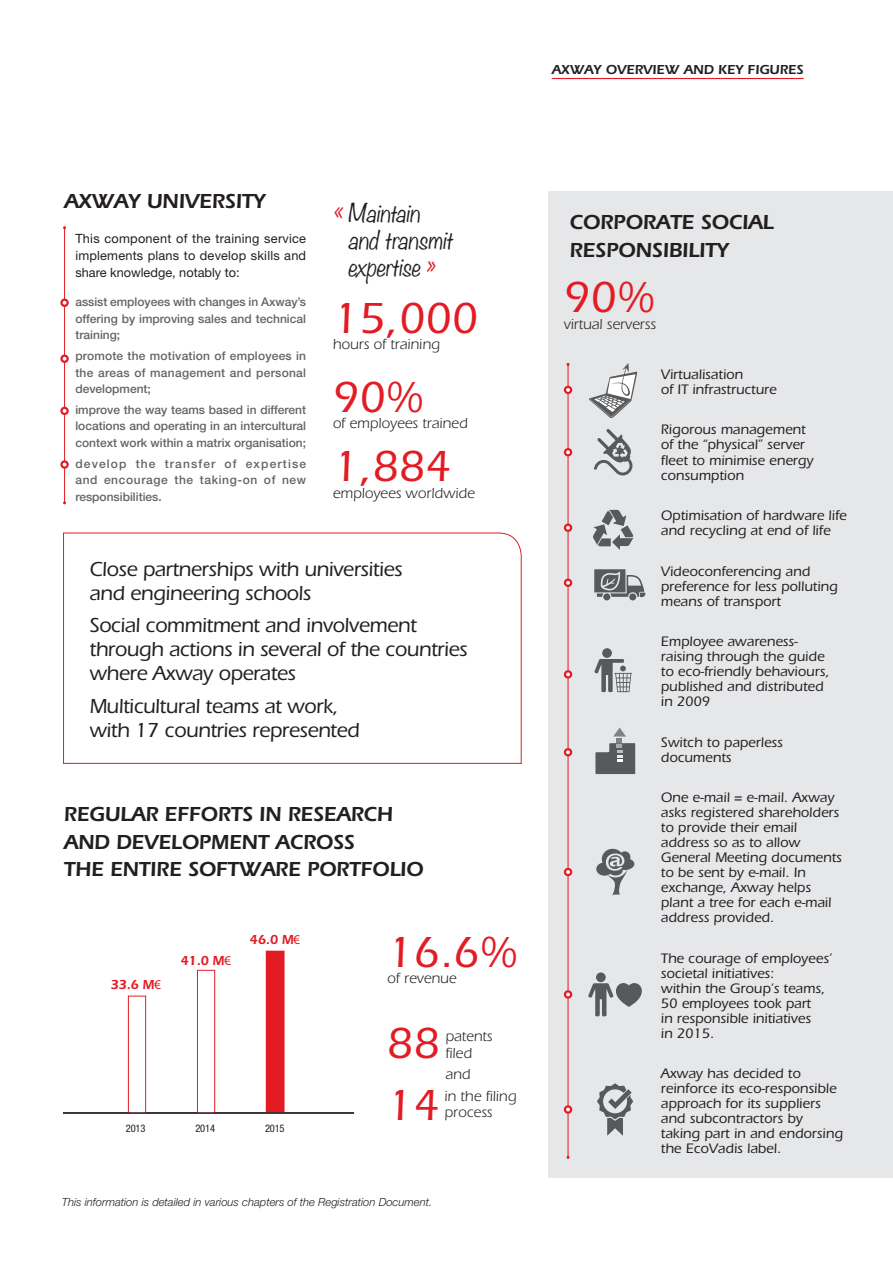
<style>
.page{position:relative;width:893px;height:1263px;background:#fff}
.page>*{position:absolute;margin:0;border:0;box-sizing:border-box;transform-origin:0 0}
.t1{font:500 45px "Itc Eras";color:#e31b23}
.t2{font:300 22.5px/27px "Noteworthy";color:#231f20}
.t3{font:500 21px/24px "Itc Eras";letter-spacing:-.02em;color:#231f20}
.t4{font:600 21px/27.5px "Itc Eras";letter-spacing:-.01em;color:#231f20}
.t5{font:15px/16.5px "Itc Eras";color:#231f20}
.t6{font:500 14.25px/15px "Itc Eras";color:#231f20}
.t7{font:600 13.5px "Itc Eras";color:#231f20}
.t8{font:600 13.5px "Itc Eras";color:#e31b23}
.t9{font:12.75px/17.2px "Helvetica Neue LT Std";letter-spacing:.015em;color:#231f20;text-align:justify}
.t10{font:500 12px/16.5px "Helvetica Neue LT Std";color:#636466;text-align:justify}
.t11{font:italic 300 11.25px "Helvetica Neue LT Std";color:#231f20}
.t12{font:condensed 10.5px "Helvetica Neue LT Std";letter-spacing:-.015em;color:#231f20}
.s1{color:#e31b23}
.s2{font-family:"Myriad Pro";font-weight:400}
</style>
<div class="page">
<hr style="left:552px;top:78px;width:252px;height:1px;background:#e31b23">
<svg style="left:63px;top:532px;width:459px;height:232px"></svg>
<hr style="left:64px;top:1113px;width:290px;height:1px;background:#231f20">
<div style="left:267px;top:951px;width:17px;height:160px;background:#e31b23"></div>
<div style="left:266px;top:951px;width:19px;height:161px;border:2px solid #e31b23"></div>
<div style="left:197px;top:970px;width:18px;height:143px;border:1px solid #e31b23"></div>
<div style="left:128px;top:996px;width:18px;height:117px;border:1px solid #e31b23"></div>
<hr style="left:64px;top:1112px;width:290px;height:1px;background:#231f20">
<hr style="left:64px;top:228px;width:1px;height:275px;background:#e31b23">
<div style="left:61px;top:408px;width:7px;height:6px;background:#fff;border-radius:50%"></div>
<div style="left:60px;top:407px;width:9px;height:8px;border:2px solid #e31b23;border-radius:50%"></div>
<div style="left:60px;top:460px;width:9px;height:9px;border:2px solid #e31b23;border-radius:50%"></div>
<div style="left:61px;top:356px;width:7px;height:6px;background:#fff;border-radius:50%"></div>
<div style="left:60px;top:355px;width:9px;height:8px;border:2px solid #e31b23;border-radius:50%"></div>
<div style="left:61px;top:300px;width:7px;height:6px;background:#fff;border-radius:50%"></div>
<div style="left:60px;top:299px;width:9px;height:8px;border:2px solid #e31b23;border-radius:50%"></div>
<div style="left:549px;top:191px;width:344px;height:987px;background:#e6e7e8"></div>
<hr style="left:568px;top:364px;width:1px;height:793px;background:#e31b23">
<svg style="left:593px;top:510px;width:40px;height:40px"></svg>
<div style="left:564px;top:523px;width:8px;height:9px;border:2px solid #e31b23;border-radius:50%"></div>
<div style="left:564px;top:670px;width:8px;height:8px;border:2px solid #e31b23;border-radius:50%"></div>
<svg style="left:594px;top:648px;width:38px;height:44px"></svg>
<div style="left:564px;top:579px;width:8px;height:8px;border:2px solid #e31b23;border-radius:50%"></div>
<div style="left:603px;top:593px;width:7px;height:7px;background:#58595b;border-radius:50%"></div>
<div style="left:629px;top:593px;width:7px;height:7px;background:#58595b;border-radius:50%"></div>
<svg style="left:594px;top:569px;width:51px;height:28px"></svg>
<div style="left:564px;top:386px;width:8px;height:8px;border:2px solid #e31b23;border-radius:50%"></div>
<svg style="left:589px;top:363px;width:48px;height:55px"></svg>
<div style="left:564px;top:748px;width:8px;height:8px;border:2px solid #e31b23;border-radius:50%"></div>
<svg style="left:595px;top:727px;width:40px;height:47px"></svg>
<div style="left:564px;top:448px;width:8px;height:8px;border:2px solid #e31b23;border-radius:50%"></div>
<svg style="left:594px;top:429px;width:39px;height:47px"></svg>
<div style="left:564px;top:990px;width:8px;height:9px;border:2px solid #e31b23;border-radius:50%"></div>
<svg style="left:588px;top:972px;width:54px;height:44px"></svg>
<div style="left:564px;top:1105px;width:8px;height:9px;border:2px solid #e31b23;border-radius:50%"></div>
<svg style="left:597px;top:1083px;width:36px;height:53px"></svg>
<div style="left:564px;top:868px;width:8px;height:8px;border:2px solid #e31b23;border-radius:50%"></div>
<svg style="left:596px;top:849px;width:38px;height:46px"></svg>
<p class="t7" style="left:552px;top:65px;width:253px">AXWAY OVERVIEW AND KEY FIGURES</p>
<h3 class="t4" style="left:64px;top:190px;width:203px">AXWAY UNIVERSITY</h3>
<p class="t9" style="left:75px;top:231px;width:232px">This component of the training service implements plans to develop skills and share knowledge, notably to:</p>
<p class="t10" style="left:75px;top:295px;width:232px">assist employees with changes in Axway’s offering by improving sales and technical training;</p>
<p class="t10" style="left:75px;top:349px;width:232px">promote the motivation of employees in the areas of management and personal development;</p>
<p class="t10" style="left:75px;top:403px;width:232px">improve the way teams based in different locations and operating in an intercultural context work within a matrix organisation;</p>
<p class="t10" style="left:75px;top:457px;width:232px">develop the transfer of expertise and encourage the taking-on of new responsibilities.</p>
<h2 class="t2" style="left:347px;top:197px;width:112px;text-indent:-15px"><span class="s1">«</span>Maintain and transmit expertise<span class="s1">»</span></h2>
<h1 class="t1" style="left:333px;top:303px;width:147px">15,000</h1>
<p class="t5" style="left:333px;top:338px;width:109px">hours of training</p>
<h1 class="t1" style="left:333px;top:382px;width:92px">90%</h1>
<p class="t5" style="left:333px;top:417px;width:137px">of employees trained</p>
<h1 class="t1" style="left:333px;top:451px;width:120px">1,884</h1>
<p class="t5" style="left:333px;top:486px;width:144px">employees worldwide</p>
<h3 class="t3" style="left:89px;top:559px;width:315px">Close partnerships with universities and engineering schools</h3>
<h3 class="t3" style="left:89px;top:616px;width:380px">Social commitment and involvement through actions in several of the countries where Axway operates</h3>
<h3 class="t3" style="left:89px;top:696px;width:272px">Multicultural teams at work, with 17 countries represented</h3>
<h3 class="t4" style="left:64px;top:803px;width:361px">REGULAR EFFORTS IN RESEARCH<br>AND DEVELOPMENT ACROSS<br>THE ENTIRE SOFTWARE PORTFOLIO</h3>
<p class="t8" style="left:110px;top:980px;width:52px">33.6 M<span class="s2">€</span></p>
<p class="t8" style="left:180px;top:956px;width:52px">41.0 M<span class="s2">€</span></p>
<p class="t8" style="left:250px;top:935px;width:52px">46.0 M<span class="s2">€</span></p>
<h1 class="t1" style="left:387px;top:936px;width:132px">16 .6%</h1>
<p class="t5" style="left:387px;top:971px;width:71px">of revenue</p>
<h1 class="t1" style="left:387px;top:1028px;width:54px">8 8</h1>
<p class="t5" style="left:445px;top:1030px;width:49px">patents filed</p>
<p class="t5" style="left:445px;top:1067px;width:27px">and</p>
<h1 class="t1" style="left:387px;top:1090px;width:54px">14</h1>
<p class="t5" style="left:444px;top:1089px;width:74px">in the filing process</p>
<p class="t12" style="left:126px;top:1124px;width:21px">2013</p>
<p class="t12" style="left:195px;top:1124px;width:21px">2014</p>
<p class="t12" style="left:265px;top:1124px;width:21px">2015</p>
<p class="t11" style="left:62px;top:1198px;width:372px">This information is detailed in various chapters of the Registration Document.</p>
<h3 class="t4" style="left:569px;top:211px;width:206px">CORPORATE SOCIAL<br>RESPONSIBILITY</h3>
<h1 class="t1" style="left:564px;top:282px;width:92px">90%</h1>
<p class="t5" style="left:564px;top:317px;width:94px">virtual serverss</p>
<p class="t6" style="left:661px;top:368px;width:117px">Virtualisation<br>of IT infrastructure</p>
<p class="t6" style="left:661px;top:424px;width:154px">Rigorous management of the “physical” server fleet to minimise energy consumption</p>
<p class="t6" style="left:661px;top:509px;width:187px">Optimisation of hardware life and recycling at end of life</p>
<p class="t6" style="left:661px;top:565px;width:179px">Videoconferencing and preference for less polluting means of transport</p>
<p class="t6" style="left:661px;top:635px;width:170px">Employee awareness&shy;raising through the guide to eco-friendly behaviours, published and distributed in 2009</p>
<p class="t6" style="left:661px;top:736px;width:124px">Switch to paperless documents</p>
<p class="t6" style="left:661px;top:791px;width:183px">One e-mail = e-mail. Axway asks registered shareholders to provide their email address so as to allow<br>General Meeting documents to be sent by e-mail. In exchange, Axway helps plant a tree for each e-mail address provided.</p>
<p class="t6" style="left:661px;top:952px;width:173px">The courage of employees’ societal initiatives:<br>within the Group’s teams,<br>50 employees took part<br>in responsible initiatives<br>in 2015.</p>
<p class="t6" style="left:661px;top:1068px;width:184px">Axway has decided to reinforce its eco-responsible approach for its suppliers and subcontractors by taking part in and endorsing the EcoVadis label.</p>
</div>
